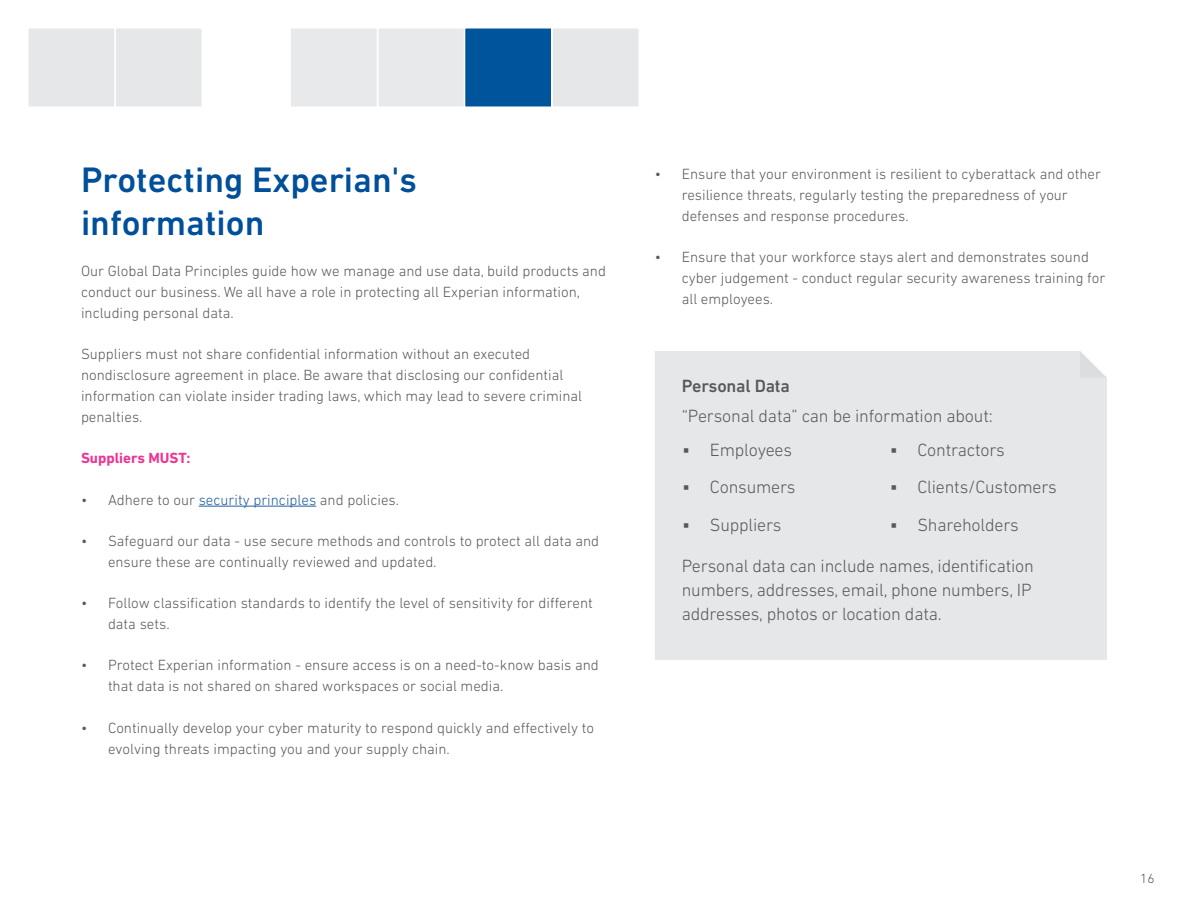
<style>
.page{position:relative;width:1188px;height:918px;background:#fff}
.page>*{position:absolute;margin:0;border:0;box-sizing:border-box;transform-origin:0 0}
.t1{font:500 36px/43.2px "DIN Next W1 G";color:#004f9a}
.t2{font:300 18px/24px "DIN Next W1 G";letter-spacing:-.01em;color:#58595b}
.t3{font:500 18px "DIN Next W1 G";letter-spacing:-.01em;color:#58595b}
.t4{font:300 15px/21px "DIN Next W1 G";color:#58595b}
.t5{font:700 15px "DIN Next W1 G";color:#ed3694}
.t6{font:300 13.5px "DIN Next W1 G";color:#58595b}
.s1{color:#215e9e}
</style>
<div class="page">
<hr style="left:199px;top:506px;width:117px;height:1px;background:#215e9e">
<div style="left:655px;top:351px;width:452px;height:309px;background:#e6e7e8"></div>
<svg style="left:1080px;top:351px;width:27px;height:27px"></svg>
<div style="left:290px;top:27px;width:88px;height:81px;background:#e7e9ea;border:2px solid #fff"></div>
<div style="left:377px;top:27px;width:89px;height:81px;background:#e7e9ea;border:2px solid #fff"></div>
<div style="left:464px;top:27px;width:88px;height:81px;background:#00549c;border:2px solid #fff"></div>
<div style="left:551px;top:27px;width:89px;height:81px;background:#e6e7e8;border:2px solid #fff"></div>
<div style="left:114px;top:27px;width:89px;height:81px;background:#e6e7e8;border:2px solid #fff"></div>
<div style="left:27px;top:27px;width:89px;height:81px;background:#e6e7e8;border:2px solid #fff"></div>
<h1 class="t1" style="left:81px;top:158px;width:338px">Protecting Experian's information</h1>
<p class="t4" style="left:81px;top:260px;width:527px">Our Global Data Principles guide how we manage and use data, build products and conduct our business. We all have a role in protecting all Experian information, including personal data.</p>
<p class="t4" style="left:81px;top:343px;width:503px">Suppliers must not share confidential information without an executed nondisclosure agreement in place. Be aware that disclosing our confidential information can violate insider trading laws, which may lead to severe criminal penalties.</p>
<p class="t5" style="left:81px;top:450px;width:111px">Suppliers MUST:</p>
<p class="t4" style="left:81px;top:489px;width:320px">• Adhere to our <span class="s1">security principles</span> and policies.</p>
<p class="t4" style="left:108px;top:530px;width:493px;text-indent:-27px">• Safeguard our data - use secure methods and controls to protect all data and ensure these are continually reviewed and updated.</p>
<p class="t4" style="left:108px;top:592px;width:486px;text-indent:-27px">• Follow classification standards to identify the level of sensitivity for different data sets.</p>
<p class="t4" style="left:108px;top:655px;width:492px;text-indent:-27px">• Protect Experian information - ensure access is on a need-to-know basis and that data is not shared on shared workspaces or social media.</p>
<p class="t4" style="left:108px;top:717px;width:488px;text-indent:-27px">• Continually develop your cyber maturity to respond quickly and effectively to evolving threats impacting you and your supply chain.</p>
<p class="t4" style="left:682px;top:163px;width:421px;text-indent:-27px">• Ensure that your environment is resilient to cyberattack and other resilience threats, regularly testing the preparedness of your defenses and response procedures.</p>
<p class="t4" style="left:682px;top:246px;width:425px;text-indent:-27px">• Ensure that your workforce stays alert and demonstrates sound cyber judgement - conduct regular security awareness training for all employees.</p>
<p class="t3" style="left:682px;top:375px;width:110px">Personal Data</p>
<p class="t2" style="left:682px;top:404px;width:313px">“Personal data” can be information about:</p>
<p class="t2" style="left:683px;top:437px;width:111px">▪ Employees</p>
<p class="t2" style="left:683px;top:475px;width:114px">▪ Consumers</p>
<p class="t2" style="left:683px;top:512px;width:100px">▪ Suppliers</p>
<p class="t2" style="left:890px;top:437px;width:116px">▪ Contractors</p>
<p class="t2" style="left:890px;top:475px;width:168px">▪ Clients/Customers</p>
<p class="t2" style="left:890px;top:512px;width:130px">▪ Shareholders</p>
<p class="t2" style="left:682px;top:554px;width:354px">Personal data can include names, identification numbers, addresses, email, phone numbers, IP addresses, photos or location data.</p>
<p class="t6" style="left:1140px;top:870px;width:16px">16</p>
</div>
